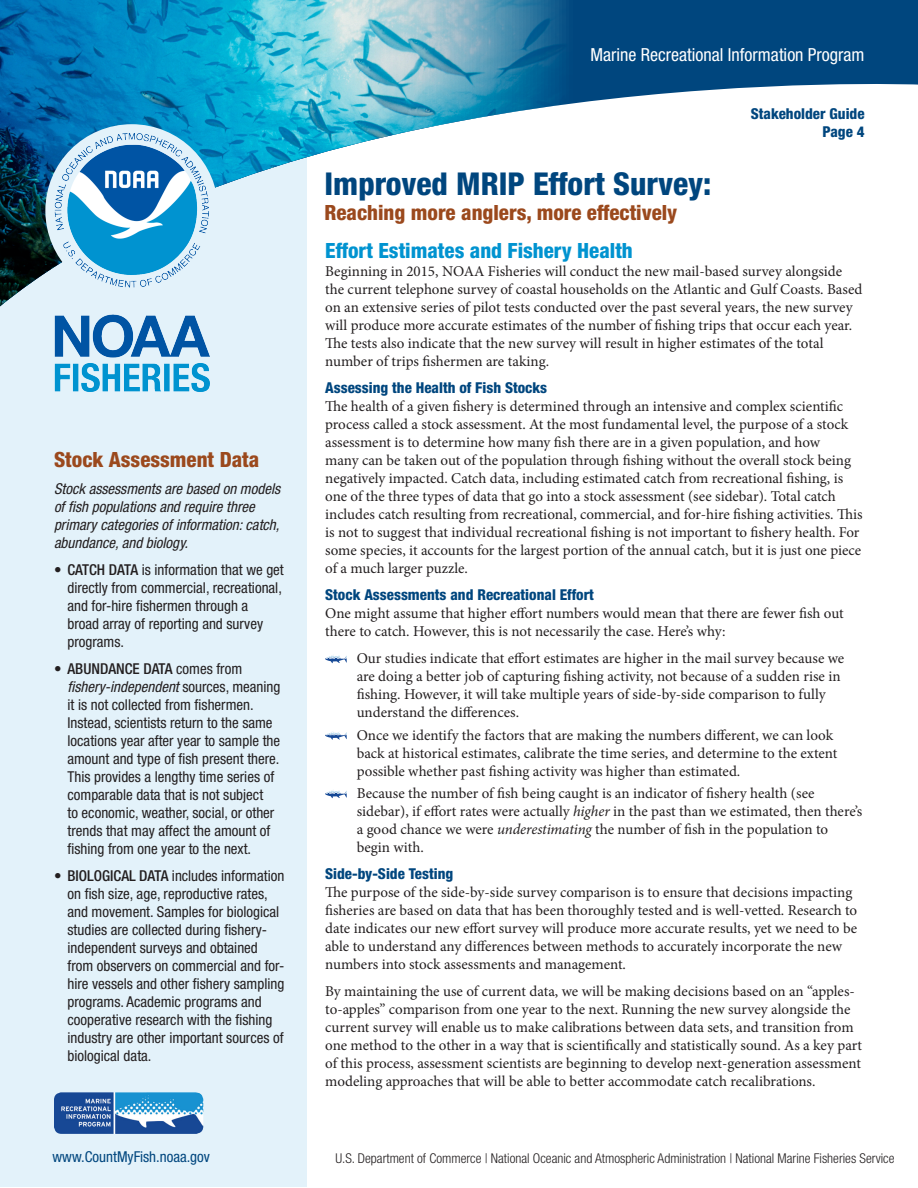
<style>
.page{position:relative;width:918px;height:1188px;background:#fff}
.page>*{position:absolute;margin:0;border:0;box-sizing:border-box;transform-origin:0 0}
.Head{font:800 condensed 31.5px "Helvetica Neue LT";color:#00467e}
.Subhead_2{font:800 condensed 21px "Helvetica Neue LT";color:#9b491d}
.Subhead_1{font:800 condensed 21px "Helvetica Neue LT";color:#0093d0}
.t1{font:condensed 18px "Helvetica Neue LT";color:#fff}
.Body_Text{font:15px/18px "Minion Pro";color:#231f20}
.At_a_Glance_Bullet{font:condensed 15px/18px "Helvetica Neue LT";color:#231f20}
.body_text_bullet{font:15px/18px "Minion Pro";color:#231f20}
.At_a_Glance{font:italic condensed 15px/18px "Helvetica Neue LT";color:#231f20}
.Subhead_1-2{font:800 condensed 15px "Helvetica Neue LT";color:#00467e}
.Subhead_2-2{font:800 condensed 15px/18px "Helvetica Neue LT";color:#00467e;text-align:right}
.Sidebar{font:condensed 15px "Helvetica Neue LT";color:#00467e}
.t2{font:300 condensed 13.5px "Helvetica Neue LT";color:#231f20}
.s1{font-weight:500}
.s2{font-style:italic}
</style>
<div class="page">
<div style="left:0;top:131px;width:307px;height:1056px;background:#e3f2fa"></div>
<img style="left:54px;top:1092px;width:149px;height:42px">
<svg style="left:642px;top:0;width:276px;height:96px;background:#165689"></svg>
<img style="left:0;top:0;width:642px;height:306px">
<div style="left:45px;top:124px;width:173px;height:173px;background:#e3f2fa;border-radius:50%"></div>
<img style="left:54px;top:131px;width:156px;height:261px">
<svg style="left:325px;top:655px;width:22px;height:8px"></svg>
<svg style="left:325px;top:731px;width:22px;height:9px"></svg>
<svg style="left:325px;top:790px;width:22px;height:8px"></svg>
<p class="t1" style="left:590px;top:44px;width:276px">Marine Recreational Information Program</p>
<p class="Subhead_2" style="left:54px;top:447px;width:207px">Stock Assessment Data</p>
<p class="At_a_Glance" style="left:54px;top:480px;width:228px">Stock assessments are based on models of fish populations and require three primary categories of information: catch, abundance, and biology.</p>
<p class="At_a_Glance_Bullet" style="left:68px;top:561px;width:218px;text-indent:-14px"><span class="s1">• CATCH DATA</span> is information that we get directly from commercial, recreational, and for-hire fishermen through a<br>broad array of reporting and survey programs.</p>
<p class="At_a_Glance_Bullet" style="left:68px;top:660px;width:214px;text-indent:-14px"><span class="s1">• ABUNDANCE DATA</span> comes from <span class="s2">fishery-independent</span> sources, meaning it is not collected from fishermen.<br>Instead, scientists return to the same locations year after year to sample the amount and type of fish present there.<br>This provides a lengthy time series of comparable data that is not subject<br>to economic, weather, social, or other trends that may affect the amount of fishing from one year to the next.</p>
<p class="At_a_Glance_Bullet" style="left:68px;top:867px;width:218px;text-indent:-14px"><span class="s1">• BIOLOGICAL DATA</span> includes information on fish size, age, reproductive rates, and movement. Samples for biological studies are collected during fishery&shy;independent surveys and obtained from observers on commercial and for&shy;hire vessels and other fishery sampling programs. Academic programs and cooperative research with the fishing industry are other important sources of biological data.</p>
<p class="Subhead_2-2" style="left:751px;top:105px;width:115px">Stakeholder Guide<br>Page 4</p>
<p class="Head" style="left:325px;top:165px;width:389px">Improved MRIP Effort Survey:</p>
<p class="Subhead_2" style="left:325px;top:200px;width:354px">Reaching more anglers, more effectively</p>
<p class="Subhead_1" style="left:325px;top:238px;width:309px">Effort Estimates and Fishery Health</p>
<p class="Body_Text" style="left:325px;top:262px;width:539px">Beginning in 2015, NOAA Fisheries will conduct the new mail-based survey alongside the current telephone survey of coastal households on the Atlantic and Gulf Coasts. Based on an extensive series of pilot tests conducted over the past several years, the new survey will produce more accurate estimates of the number of fishing trips that occur each year.<br>The tests also indicate that the new survey will result in higher estimates of the total number of trips fishermen are taking.</p>
<p class="Subhead_2-2" style="left:325px;top:379px;width:224px">Assessing the Health of Fish Stocks</p>
<p class="Body_Text" style="left:325px;top:397px;width:539px">The health of a given fishery is determined through an intensive and complex scientific process called a stock assessment. At the most fundamental level, the purpose of a stock assessment is to determine how many fish there are in a given population, and how<br>many can be taken out of the population through fishing without the overall stock being negatively impacted. Catch data, including estimated catch from recreational fishing, is one of the three types of data that go into a stock assessment (see sidebar). Total catch includes catch resulting from recreational, commercial, and for-hire fishing activities. This is not to suggest that individual recreational fishing is not important to fishery health. For some species, it accounts for the largest portion of the annual catch, but it is just one piece of a much larger puzzle.</p>
<p class="Subhead_1-2" style="left:325px;top:586px;width:270px">Stock Assessments and Recreational Effort</p>
<p class="Body_Text" style="left:325px;top:604px;width:520px">One might assume that higher effort numbers would mean that there are fewer fish out there to catch. However, this is not necessarily the case. Here’s why:</p>
<p class="body_text_bullet" style="left:357px;top:649px;width:489px">Our studies indicate that effort estimates are higher in the mail survey because we are doing a better job of capturing fishing activity, not because of a sudden rise in fishing. However, it will take multiple years of side-by-side comparison to fully understand the differences.</p>
<p class="body_text_bullet" style="left:357px;top:726px;width:482px">Once we identify the factors that are making the numbers different, we can look back at historical estimates, calibrate the time series, and determine to the extent possible whether past fishing activity was higher than estimated.</p>
<p class="body_text_bullet" style="left:357px;top:784px;width:507px">Because the number of fish being caught is an indicator of fishery health (see sidebar), if effort rates were actually <span class="s2">higher</span> in the past than we estimated, then there’s a good chance we were <span class="s2">underestimating</span> the number of fish in the population to begin with.</p>
<p class="Subhead_1-2" style="left:325px;top:865px;width:130px">Side-by-Side Testing</p>
<p class="Body_Text" style="left:325px;top:883px;width:534px">The purpose of the side-by-side survey comparison is to ensure that decisions impacting fisheries are based on data that has been thoroughly tested and is well-vetted. Research to date indicates our new effort survey will produce more accurate results, yet we need to be able to understand any differences between methods to accurately incorporate the new numbers into stock assessments and management.</p>
<p class="Body_Text" style="left:325px;top:982px;width:538px">By maintaining the use of current data, we will be making decisions based on an “apples&shy;to-apples” comparison from one year to the next. Running the new survey alongside the current survey will enable us to make calibrations between data sets, and transition from one method to the other in a way that is scientifically and statistically sound. As a key part of this process, assessment scientists are beginning to develop next-generation assessment modeling approaches that will be able to better accommodate catch recalibrations.</p>
<p class="Sidebar" style="left:53px;top:1148px;width:159px">www.CountMyFish.noaa.gov</p>
<p class="t2" style="left:335px;top:1150px;width:561px">U.S. Department of Commerce | National Oceanic and Atmospheric Administration | National Marine Fisheries Service</p>
</div>
